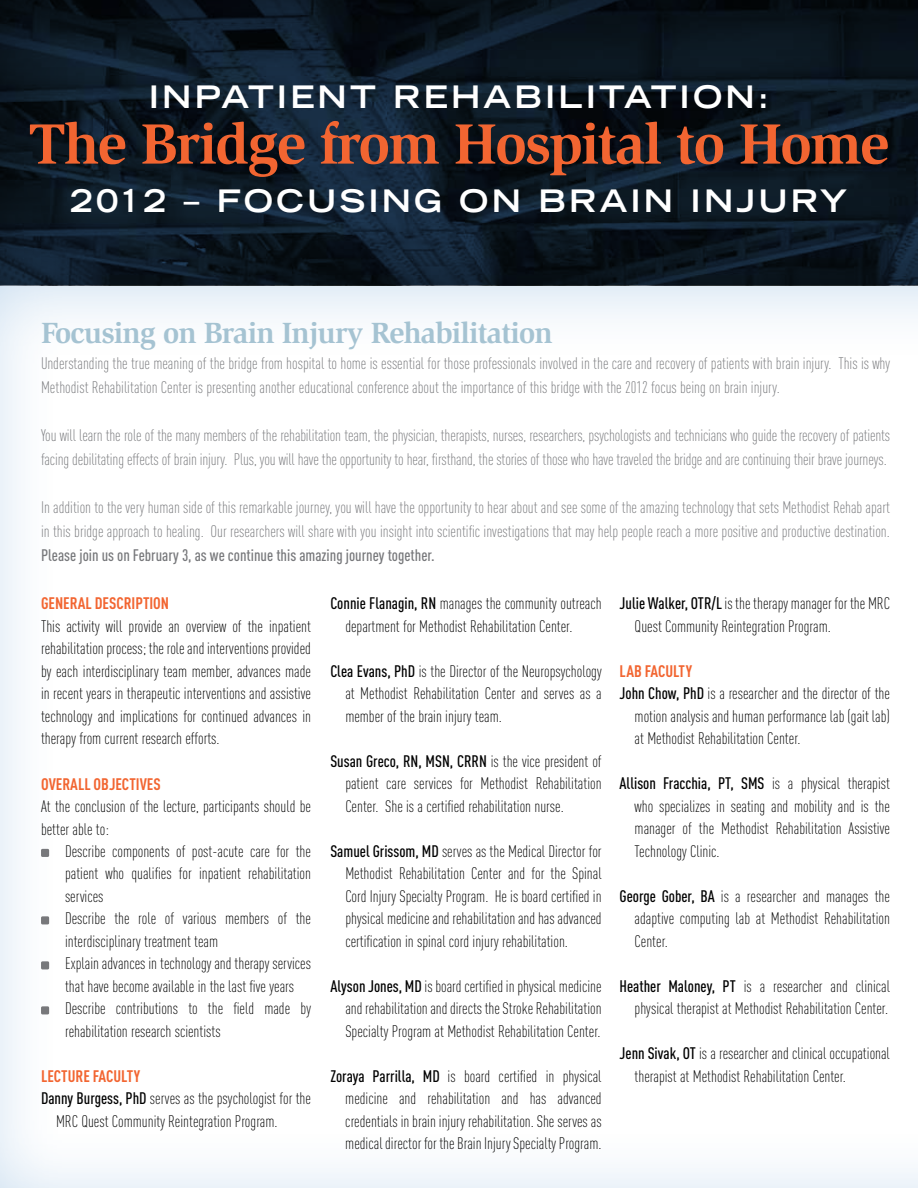
<style>
.page{position:relative;width:918px;height:1188px;background:#fff}
.page>*{position:absolute;margin:0;border:0;box-sizing:border-box;transform-origin:0 0}
.t1{font:700 58.5px "Slimbach";letter-spacing:-.03em;color:#f26531}
.t2{font:700 expanded 31.05px "Trade Gothic LH";letter-spacing:.1em;color:#fff}
.t3{font:700 30px "Slimbach";letter-spacing:-.03em;color:#a5c3d2}
.t4{font:300 16.5px/22.5px "DIN Cond";color:#000;text-align:justify}
.t5{font:300 16.5px/24px "DIN Cond";color:#77787b}
.t6{font:500 16.5px "DIN Cond";color:#77787b}
.t7{font:700 16.5px "DIN Cond";color:#f26531}
.t8{font:500 16.5px "DIN Cond";color:#000}
.s1{font-weight:500}
</style>
<div class="page">
<div style="left:0;top:278px;width:918px;height:910px;background:#5091cd;opacity:.35"></div>
<div style="left:41px;top:849px;width:8px;height:8px;background:#77787b;border-radius:2px"></div>
<div style="left:41px;top:916px;width:8px;height:8px;background:#77787b;border-radius:2px"></div>
<div style="left:41px;top:961px;width:8px;height:8px;background:#77787b;border-radius:2px"></div>
<div style="left:41px;top:1006px;width:8px;height:8px;background:#77787b;border-radius:2px"></div>
<img style="left:0;top:0;width:918px;height:285px">
<h2 class="t2" style="left:149px;top:77px;width:622px">INPATI ENT REHABI LITATION:</h2>
<h1 class="t1" style="left:29px;top:109px;width:862px">The Bridge from Hospital to Home</h1>
<h2 class="t2" style="left:71px;top:180px;width:778px">2012 – FOCUSI NG ON BRAI N I NJURY</h2>
<h3 class="t3" style="left:41px;top:316px;width:513px">Focusing on Brain Injury Rehabilitation</h3>
<p class="t5" style="left:41px;top:351px;width:851px">Understanding the true meaning of the bridge from hospital to home is essential for those professionals involved in the care and recovery of patients with brain injury. This is why<br>Methodist Rehabilitation Center is presenting another educational conference about the importance of this bridge with the 2012 focus being on brain injury.</p>
<p class="t5" style="left:41px;top:423px;width:851px">You will learn the role of the many members of the rehabilitation team, the physician, therapists, nurses, researchers, psychologists and technicians who guide the recovery of patients facing debilitating effects of brain injury. Plus, you will have the opportunity to hear, firsthand, the stories of those who have traveled the bridge and are continuing their brave journeys.</p>
<p class="t5" style="left:41px;top:495px;width:850px">In addition to the very human side of this remarkable journey, you will have the opportunity to hear about and see some of the amazing technology that sets Methodist Rehab apart in this bridge approach to healing. Our researchers will share with you insight into scientific investigations that may help people reach a more positive and productive destination.</p>
<p class="t6" style="left:41px;top:545px;width:395px">Please join us on February 3, as we continue this amazing journey together.</p>
<p class="t7" style="left:41px;top:594px;width:130px">GENERAL DESCRIPTION</p>
<p class="t4" style="left:41px;top:615px;width:272px">This activity will provide an overview of the inpatient rehabilitation process; the role and interventions provided by each interdisciplinary team member, advances made in recent years in therapeutic interventions and assistive technology and implications for continued advances in therapy from current research efforts.</p>
<p class="t7" style="left:41px;top:774px;width:121px">OVERALL OBJECTIVES</p>
<p class="t4" style="left:41px;top:795px;width:272px">At the conclusion of the lecture, participants should be better able to:</p>
<p class="t4" style="left:65px;top:840px;width:248px;text-align:left">Describe components of post-acute care for the patient who qualifies for inpatient rehabilitation services<br>Describe the role of various members of the interdisciplinary treatment team<br>Explain advances in technology and therapy services that have become available in the last five years Describe contributions to the field made by rehabilitation research scientists</p>
<p class="t7" style="left:41px;top:1066px;width:101px">LECTURE FACULTY</p>
<p class="t4" style="left:41px;top:1087px;width:272px"><span class="s1">Danny Burgess, PhD</span> serves as the psychologist for the</p>
<p class="t4" style="left:56px;top:1110px;width:223px">MRC Quest Community Reintegration Program.</p>
<p class="t4" style="left:345px;top:592px;width:258px;text-indent:-15px"><span class="s1">Connie Flanagin, RN</span> manages the community outreach department for Methodist Rehabilitation Center.</p>
<p class="t4" style="left:345px;top:660px;width:258px;text-indent:-15px"><span class="s1">Clea Evans, PhD</span> is the Director of the Neuropsychology at Methodist Rehabilitation Center and serves as a member of the brain injury team.</p>
<p class="t8" style="left:330px;top:751px;width:135px">Susan Greco, RN, MSN, CRRN</p>
<p class="t4" style="left:345px;top:750px;width:258px;text-indent:145px">is the vice president of patient care services for Methodist Rehabilitation Center. She is a certified rehabilitation nurse.</p>
<p class="t4" style="left:345px;top:840px;width:258px;text-indent:-15px"><span class="s1">Samuel Grissom, MD</span> serves as the Medical Director for Methodist Rehabilitation Center and for the Spinal Cord Injury Specialty Program. He is board certified in physical medicine and rehabilitation and has advanced certification in spinal cord injury rehabilitation.</p>
<p class="t4" style="left:345px;top:975px;width:258px;text-indent:-15px"><span class="s1">Alyson Jones, MD</span> is board certified in physical medicine and rehabilitation and directs the Stroke Rehabilitation Specialty Program at Methodist Rehabilitation Center.</p>
<p class="t4" style="left:345px;top:1065px;width:258px;text-indent:-15px"><span class="s1">Zoraya Parrilla, MD</span> is board certified in physical medicine and rehabilitation and has advanced credentials in brain injury rehabilitation. She serves as medical director for the Brain Injury Specialty Program.</p>
<p class="t4" style="left:635px;top:592px;width:257px;text-indent:-15px"><span class="s1">Julie Walker, OTR/L</span> is the therapy manager for the MRC<br>Quest Community Reintegration Program.</p>
<p class="t7" style="left:620px;top:661px;width:74px">LAB FACULTY</p>
<p class="t4" style="left:620px;top:682px;width:272px"><span class="s1">John Chow, PhD</span> is a researcher and the director of the</p>
<p class="t4" style="left:635px;top:705px;width:257px">motion analysis and human performance lab (gait lab)</p>
<p class="t4" style="left:635px;top:727px;width:167px">at Methodist Rehabilitation Center.</p>
<p class="t8" style="left:620px;top:774px;width:130px">Allison Fracchia, PT, SMS</p>
<p class="t4" style="left:635px;top:772px;width:257px;text-indent:137px">is a physical therapist who specializes in seating and mobility and is the manager of the Methodist Rehabilitation Assistive Technology Clinic.</p>
<p class="t4" style="left:635px;top:885px;width:257px;text-indent:-15px"><span class="s1">George Gober, BA</span> is a researcher and manages the adaptive computing lab at Methodist Rehabilitation Center.</p>
<p class="t4" style="left:620px;top:975px;width:272px;text-align:right"><span class="s1">Heather Maloney, PT</span> is a researcher and clinical physical therapist at Methodist Rehabilitation Center.</p>
<p class="t4" style="left:635px;top:1042px;width:257px;text-indent:-15px"><span class="s1">Jenn Sivak, OT</span> is a researcher and clinical occupational therapist at Methodist Rehabilitation Center.</p>
</div>
